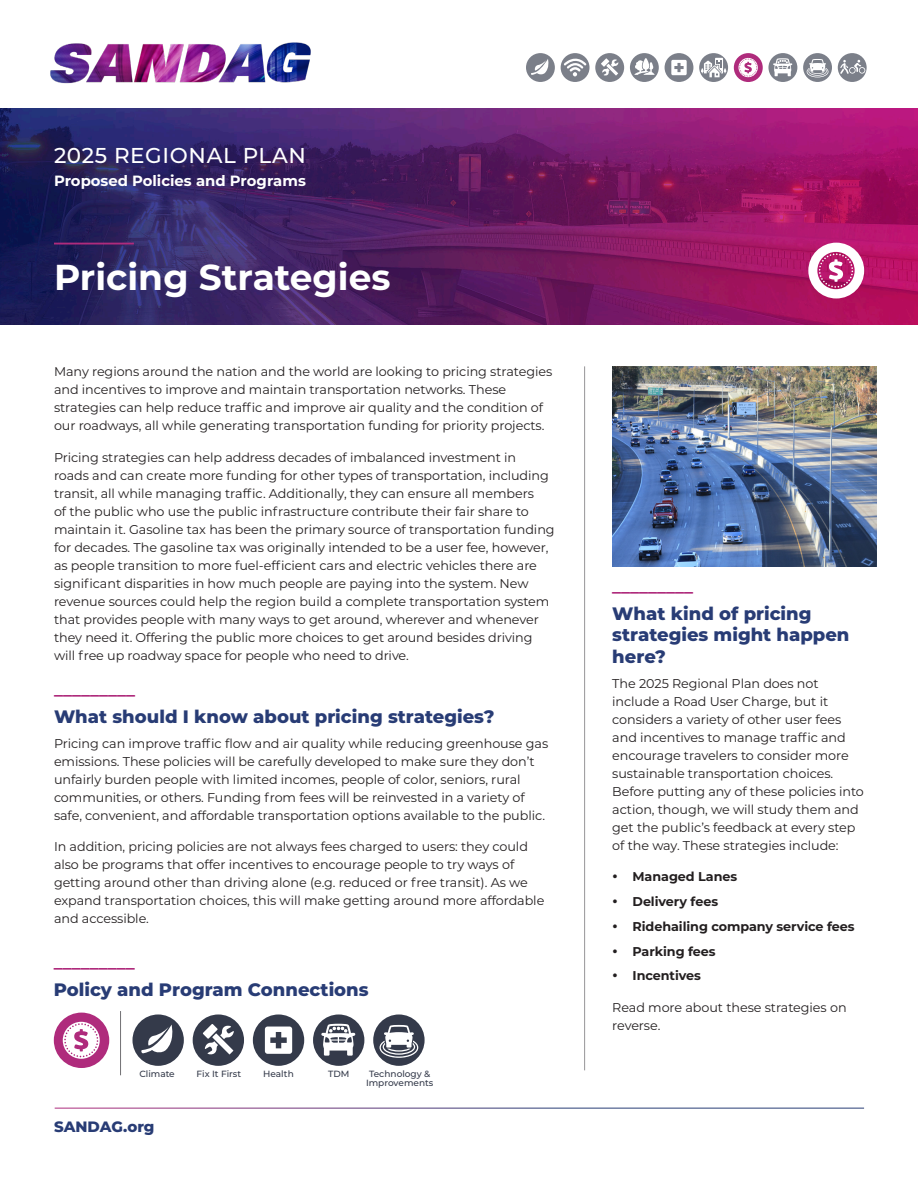
<style>
.page{position:relative;width:918px;height:1188px;background:#fff}
.page>*{position:absolute;margin:0;border:0;box-sizing:border-box;transform-origin:0 0}
.Banner_Header{font:700 36px "Montserrat";color:#fff}
.Banner_Subheader{font:500 21.45px "Montserrat";letter-spacing:.03em;color:#fff}
.t1{font:800 18px/21.6px "Montserrat";color:#283c75}
.t2{font:700 18px "Montserrat";color:#af2b7c}
.URLs{font:800 15px "Montserrat";color:#283c75}
.Banner_Subheader-2{font:700 14.85px "Montserrat";color:#fff}
.Body_Copy{font:12.75px/18px "Montserrat";letter-spacing:-.005em;color:#231f20}
.Bullets{font:12.75px/18px "Montserrat";letter-spacing:-.005em;color:#231f20}
.t3{font:700 12.75px "Montserrat";letter-spacing:-.005em;color:#231f20}
.Social_Media_Handles{font:500 9px/9px "Montserrat";color:#343a4a;text-align:center}
</style>
<div class="page">
<img style="left:0;top:108px;width:918px;height:216px">
<hr style="left:54px;top:243px;width:80px;height:2px;background:#af2b7c">
<hr style="left:120px;top:1011px;width:1px;height:64px;background:#717074">
<div style="left:54px;top:1013px;width:55px;height:55px;background:#af2b7c;border-radius:50%"></div>
<svg style="left:63px;top:1022px;width:37px;height:37px"></svg>
<svg style="left:132px;top:1014px;width:52px;height:52px"></svg>
<svg style="left:193px;top:1014px;width:51px;height:52px"></svg>
<svg style="left:253px;top:1014px;width:51px;height:52px"></svg>
<svg style="left:313px;top:1014px;width:51px;height:52px"></svg>
<svg style="left:373px;top:1014px;width:52px;height:52px"></svg>
<hr style="left:584px;top:366px;width:1px;height:704px;background:#717074">
<svg style="left:526px;top:53px;width:29px;height:29px"></svg>
<svg style="left:665px;top:53px;width:28px;height:29px"></svg>
<svg style="left:630px;top:53px;width:29px;height:29px"></svg>
<svg style="left:838px;top:53px;width:29px;height:29px"></svg>
<svg style="left:803px;top:53px;width:29px;height:29px"></svg>
<svg style="left:561px;top:53px;width:63px;height:29px"></svg>
<img style="left:612px;top:366px;width:265px;height:201px">
<svg style="left:699px;top:53px;width:29px;height:29px"></svg>
<svg style="left:734px;top:53px;width:63px;height:29px"></svg>
<svg style="left:808px;top:243px;width:56px;height:55px"></svg>
<img style="left:50px;top:42px;width:261px;height:42px">
<h2 class="Banner_Subheader" style="left:54px;top:141px;width:253px">2025 REGIONAL PLAN</h2>
<h2 class="Banner_Subheader-2" style="left:54px;top:170px;width:253px">Proposed Policies and Programs</h2>
<h1 class="Banner_Header" style="left:54px;top:251px;width:338px">Pricing Strategies</h1>
<p class="Body_Copy" style="left:54px;top:362px;width:500px">Many regions around the nation and the world are looking to pricing strategies and incentives to improve and maintain transportation networks. These strategies can help reduce traffic and improve air quality and the condition of our roadways, all while generating transportation funding for priority projects.</p>
<p class="Body_Copy" style="left:54px;top:448px;width:502px">Pricing strategies can help address decades of imbalanced investment in<br>roads and can create more funding for other types of transportation, including transit, all while managing traffic. Additionally, they can ensure all members<br>of the public who use the public infrastructure contribute their fair share to maintain it. Gasoline tax has been the primary source of transportation funding for decades. The gasoline tax was originally intended to be a user fee, however, as people transition to more fuel-efficient cars and electric vehicles there are significant disparities in how much people are paying into the system. New revenue sources could help the region build a complete transportation system that provides people with many ways to get around, wherever and whenever they need it. Offering the public more choices to get around besides driving will free up roadway space for people who need to drive.</p>
<h3 class="t2" style="left:54px;top:675px;width:82px">_________</h3>
<h3 class="t1" style="left:54px;top:705px;width:442px">What should I know about pricing strategies?</h3>
<p class="Body_Copy" style="left:54px;top:734px;width:496px">Pricing can improve traffic flow and air quality while reducing greenhouse gas emissions. These policies will be carefully developed to make sure they don’t unfairly burden people with limited incomes, people of color, seniors, rural communities, or others. Funding from fees will be reinvested in a variety of safe, convenient, and affordable transportation options available to the public.</p>
<p class="Body_Copy" style="left:54px;top:837px;width:492px">In addition, pricing policies are not always fees charged to users: they could also be programs that offer incentives to encourage people to try ways of getting around other than driving alone (e.g. reduced or free transit). As we expand transportation choices, this will make getting around more affordable and accessible.</p>
<h3 class="t2" style="left:54px;top:949px;width:83px">_________</h3>
<h3 class="t1" style="left:54px;top:978px;width:316px">Policy and Program Connections</h3>
<p class="Social_Media_Handles" style="left:139px;top:1069px;width:37px">Climate</p>
<p class="Social_Media_Handles" style="left:197px;top:1069px;width:46px">Fix It First</p>
<p class="Social_Media_Handles" style="left:263px;top:1069px;width:32px">Health</p>
<p class="Social_Media_Handles" style="left:328px;top:1069px;width:23px">TDM</p>
<p class="Social_Media_Handles" style="left:366px;top:1069px;width:69px">Technology &amp;<br>Improvements</p>
<p class="URLs" style="left:54px;top:1116px;width:102px">SANDAG.org</p>
<h3 class="t2" style="left:612px;top:572px;width:82px">_________</h3>
<h3 class="t1" style="left:612px;top:602px;width:239px">What kind of pricing strategies might happen here?</h3>
<p class="Bullets" style="left:612px;top:674px;width:253px">The 2025 Regional Plan does not include a Road User Charge, but it considers a variety of other user fees and incentives to manage traffic and encourage travelers to consider more sustainable transportation choices.<br>Before putting any of these policies into action, though, we will study them and get the public’s feedback at every step of the way. These strategies include:</p>
<p class="t3" style="left:633px;top:868px;width:106px">Managed Lanes</p>
<p class="t3" style="left:633px;top:892px;width:87px">Delivery fees</p>
<p class="t3" style="left:633px;top:917px;width:224px">Ridehailing company service fees</p>
<p class="t3" style="left:633px;top:942px;width:85px">Parking fees</p>
<p class="t3" style="left:633px;top:967px;width:70px">Incentives</p>
<p class="Bullets" style="left:612px;top:998px;width:236px">Read more about these strategies on reverse.</p>
</div>
